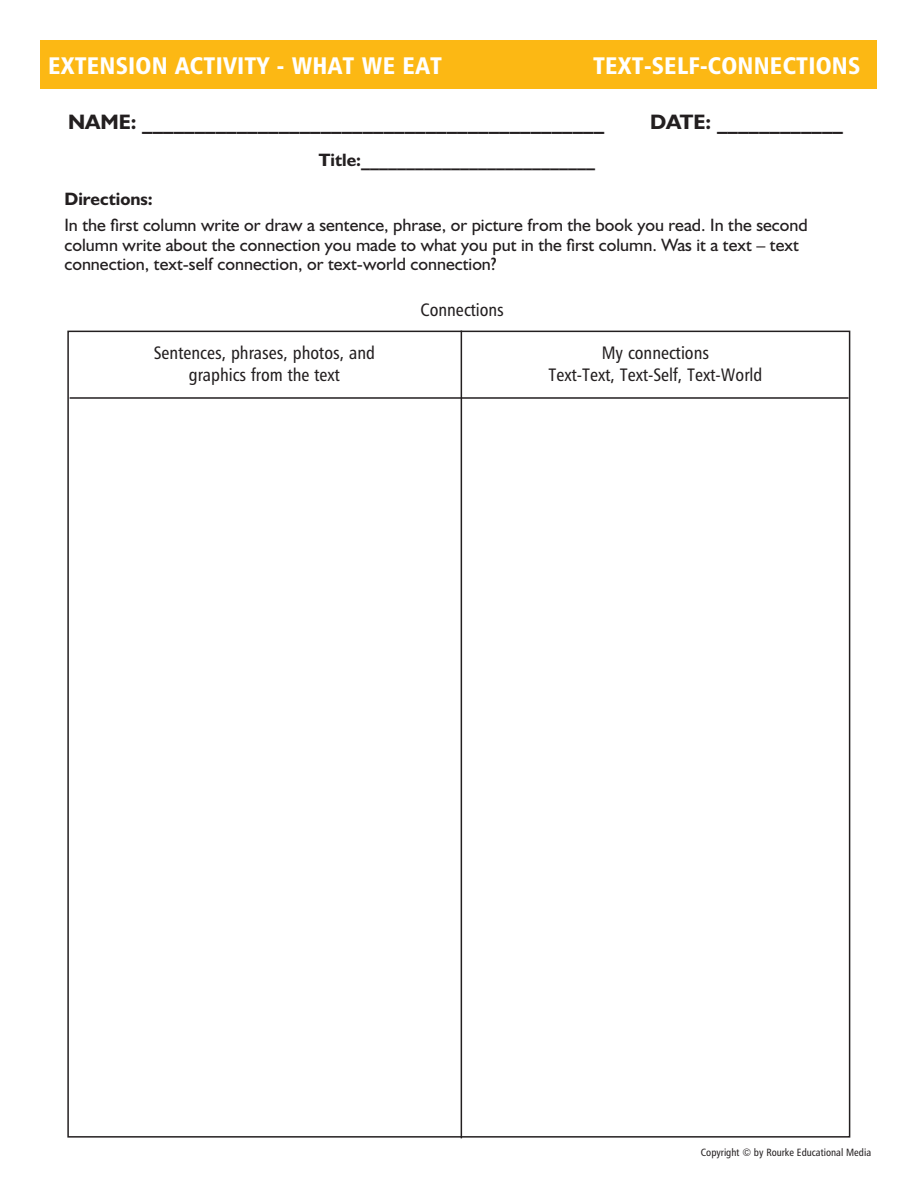
<style>
.page{position:relative;width:918px;height:1188px;background:#fff}
.page>*{position:absolute;margin:0;border:0;box-sizing:border-box;transform-origin:0 0}
.t1{font:24px "Humanist 777 BT Black Condensed B";letter-spacing:.01em;color:#fff}
.t2{font:700 21px "Humanist 521 BT";color:#231f20}
.t3{font:18px/19.5px "Humanist 521 BT";color:#231f20}
.t4{font:18px/21.6px "Humanist 777 BT Roman Condensed B";color:#231f20;text-align:center}
.t5{font:700 18px "Humanist 521 BT";color:#231f20}
.t6{font:10.5px "Humanist 777 BT Roman Condensed B";color:#231f20}
</style>
<div class="page">
<div style="left:40px;top:40px;width:838px;height:49px;background:#fcb814"></div>
<hr style="left:461px;top:331px;width:1px;height:807px;background:#231f20">
<hr style="left:70px;top:397px;width:779px;height:2px;background:#231f20">
<h1 class="t1" style="left:48px;top:51px;width:396px">EXTENSION ACTIVITY - WHAT WE EAT</h1>
<h1 class="t1" style="left:593px;top:51px;width:269px">TEXT-SELF-CONNECTIONS</h1>
<p class="t2" style="left:68px;top:109px;width:538px">NAME: ____________________________________________</p>
<p class="t2" style="left:650px;top:109px;width:194px">DATE: ____________</p>
<p class="t5" style="left:319px;top:149px;width:278px">Title:__________________________</p>
<p class="t5" style="left:64px;top:188px;width:90px">Directions:</p>
<p class="t3" style="left:64px;top:215px;width:745px">In the first column write or draw a sentence, phrase, or picture from the book you read. In the second column write about the connection you made to what you put in the first column. Was it a text – text connection, text-self connection, or text-world connection?</p>
<p class="t4" style="left:420px;top:299px;width:85px">Connections</p>
<p class="t4" style="left:154px;top:342px;width:223px">Sentences, phrases, photos, and graphics from the text</p>
<p class="t4" style="left:549px;top:342px;width:215px">My connections<br>Text-Text, Text-Self, Text-World</p>
<p class="t6" style="left:701px;top:1146px;width:172px">Copyright © by Rourke Educational Media</p>
</div>
